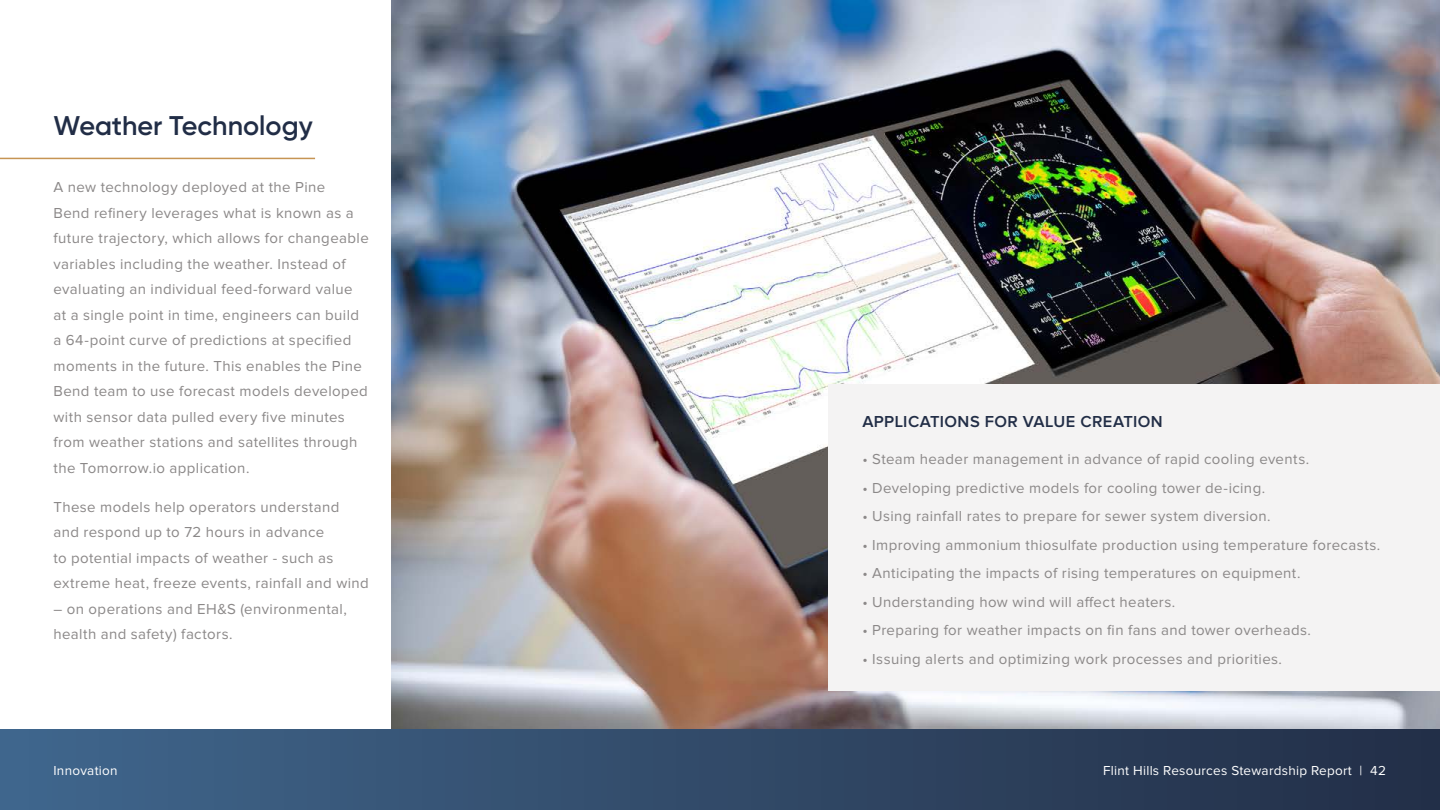
<style>
.page{position:relative;width:1440px;height:810px;background:#fff}
.page>*{position:absolute;margin:0;border:0;box-sizing:border-box;transform-origin:0 0}
.t1{font:600 27px "Gilroy";color:#212d46}
.t2{font:600 16.5px "Proxima Nova";letter-spacing:.025em;color:#212d46}
.t3{font:15px/25.5px "Proxima Nova";letter-spacing:.025em;color:#8b8888}
.t4{font:13.5px "Proxima Nova";letter-spacing:.02em;color:#fff}
</style>
<div class="page">
<div style="left:0;top:729px;width:1440px;height:81px;background:linear-gradient(to right,#40668c,#232e46)"></div>
<img style="left:391px;top:0;width:1049px;height:729px">
<hr style="left:0;top:158px;width:315px;height:1px;background:#c69453">
<div style="left:828px;top:384px;width:612px;height:306px;background:#f4f3f3"></div>
<h1 class="t1" style="left:53px;top:109px;width:261px">Weather Technology</h1>
<p class="t3" style="left:53px;top:175px;width:317px">A new technology deployed at the Pine<br>Bend refinery leverages what is known as a future trajectory, which allows for changeable variables including the weather. Instead of evaluating an individual feed-forward value at a single point in time, engineers can build a 64-point curve of predictions at specified moments in the future. This enables the Pine Bend team to use forecast models developed with sensor data pulled every five minutes from weather stations and satellites through the Tomorrow.io application.</p>
<p class="t3" style="left:53px;top:495px;width:317px">These models help operators understand<br>and respond up to 72 hours in advance<br>to potential impacts of weather - such as extreme heat, freeze events, rainfall and wind</p>
<p class="t3" style="left:53px;top:597px;width:295px">– on operations and EH&amp;S (environmental, health and safety) factors.</p>
<p class="t4" style="left:53px;top:764px;width:66px">Innovation</p>
<p class="t2" style="left:862px;top:412px;width:302px">APPLICATIONS FOR VALUE CREATION</p>
<p class="t3" style="left:862px;top:447px;width:448px">• Steam header management in advance of rapid cooling events.</p>
<p class="t3" style="left:862px;top:476px;width:404px">• Developing predictive models for cooling tower de-icing.</p>
<p class="t3" style="left:862px;top:504px;width:410px">• Using rainfall rates to prepare for sewer system diversion.</p>
<p class="t3" style="left:862px;top:533px;width:519px">• Improving ammonium thiosulfate production using temperature forecasts.</p>
<p class="t3" style="left:862px;top:561px;width:440px">• Anticipating the impacts of rising temperatures on equipment.</p>
<p class="t3" style="left:862px;top:590px;width:314px">• Understanding how wind will affect heaters.</p>
<p class="t3" style="left:862px;top:618px;width:450px">• Preparing for weather impacts on fin fans and tower overheads.</p>
<p class="t3" style="left:862px;top:647px;width:421px">• Issuing alerts and optimizing work processes and priorities.</p>
<p class="t4" style="left:1103px;top:764px;width:284px">Flint Hills Resources Stewardship Report | 42</p>
</div>
